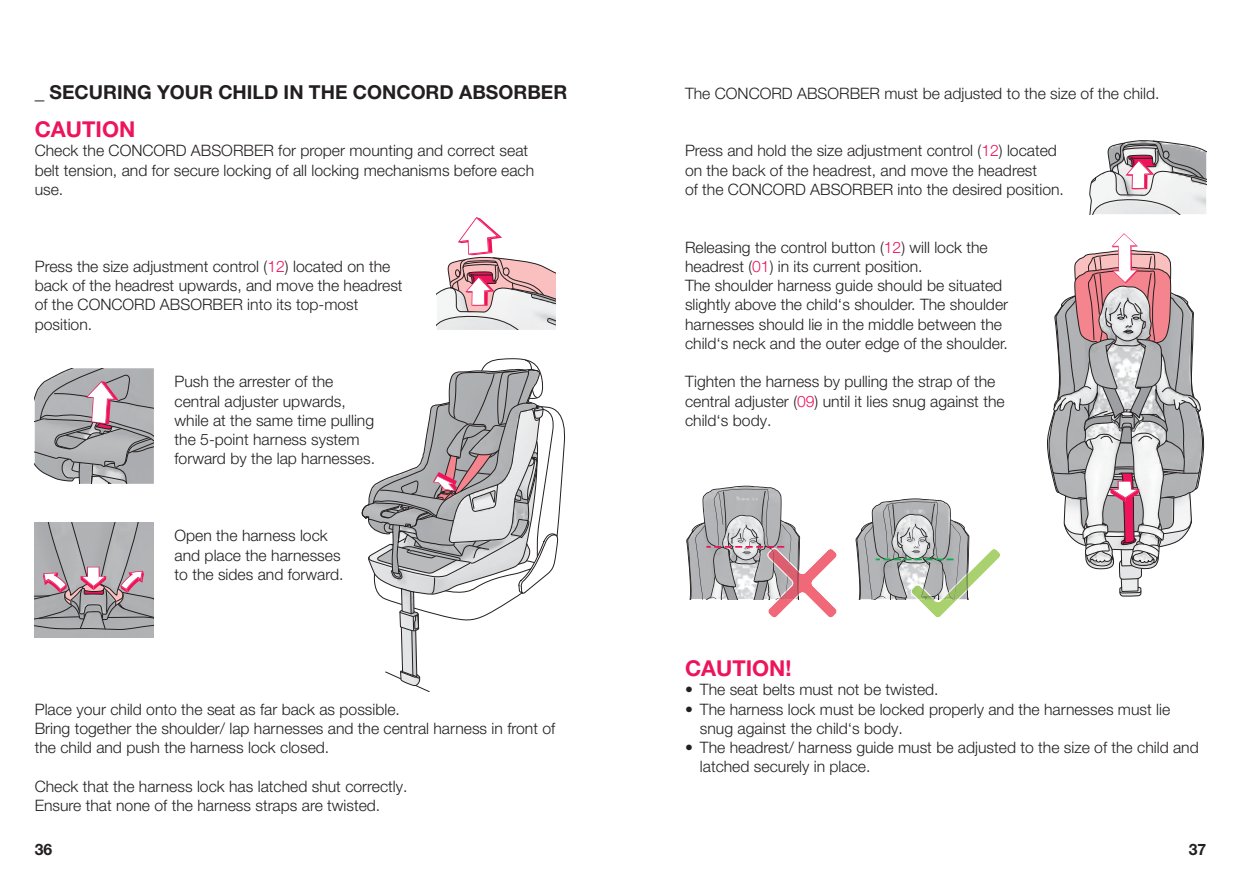
<style>
.page{position:relative;width:1241px;height:893px;background:#fff}
.page>*{position:absolute;margin:0;border:0;box-sizing:border-box;transform-origin:0 0}
.t1{font:700 21.88px "Helvetica Neue LT Pro";color:#ed145b}
.t2{font:700 19.25px "Helvetica Neue LT Pro";color:#231f20}
.t3{font:300 15.75px/19.2px "Helvetica Neue LT Pro";color:#231f20}
.t4{font:700 15.75px "Helvetica Neue LT Pro";color:#231f20}
.s1{color:#ed145b}
</style>
<div class="page">
<svg style="left:1047px;top:233px;width:157px;height:364px"></svg>
<svg style="left:35px;top:368px;width:119px;height:116px;background:#adaaae"></svg>
<svg style="left:437px;top:217px;width:119px;height:113px"></svg>
<svg style="left:362px;top:358px;width:204px;height:334px"></svg>
<svg style="left:686px;top:486px;width:151px;height:132px"></svg>
<svg style="left:855px;top:498px;width:145px;height:120px"></svg>
<svg style="left:35px;top:522px;width:119px;height:116px;background:#aba4a9"></svg>
<svg style="left:1089px;top:140px;width:116px;height:74px"></svg>
<p class="t2" style="left:35px;top:80px;width:534px">_ SECURING YOUR CHILD IN THE CONCORD ABSORBER</p>
<h1 class="t1" style="left:35px;top:116px;width:102px">CAUTION</h1>
<p class="t3" style="left:35px;top:141px;width:501px">Check the CONCORD ABSORBER for proper mounting and correct seat belt tension, and for secure locking of all locking mechanisms before each use.</p>
<p class="t3" style="left:35px;top:256px;width:369px">Press the size adjustment control (<span class="s1">12</span>) located on the back of the headrest upwards, and move the headrest of the CONCORD ABSORBER into its top-most position.</p>
<p class="t3" style="left:174px;top:372px;width:202px">Push the arrester of the central adjuster upwards, while at the same time pulling the 5-point harness system forward by the lap harnesses.</p>
<p class="t3" style="left:174px;top:526px;width:170px">Open the harness lock and place the harnesses to the sides and forward.</p>
<p class="t3" style="left:35px;top:699px;width:522px">Place your child onto the seat as far back as possible.<br>Bring together the shoulder/ lap harnesses and the central harness in front of the child and push the harness lock closed.</p>
<p class="t3" style="left:35px;top:776px;width:374px">Check that the harness lock has latched shut correctly.<br>Ensure that none of the harness straps are twisted.</p>
<p class="t3" style="left:685px;top:83px;width:476px">The CONCORD ABSORBER must be adjusted to the size of the child.</p>
<p class="t3" style="left:685px;top:141px;width:380px">Press and hold the size adjustment control (<span class="s1">12</span>) located on the back of the headrest, and move the headrest<br>of the CONCORD ABSORBER into the desired position.</p>
<p class="t3" style="left:685px;top:237px;width:324px">Releasing the control button (<span class="s1">12</span>) will lock the headrest (<span class="s1">01</span>) in its current position.<br>The shoulder harness guide should be situated slightly above the child‘s shoulder. The shoulder harnesses should lie in the middle between the child‘s neck and the outer edge of the shoulder.</p>
<p class="t3" style="left:685px;top:372px;width:321px">Tighten the harness by pulling the strap of the central adjuster (<span class="s1">09</span>) until it lies snug against the child‘s body.</p>
<h1 class="t1" style="left:685px;top:655px;width:108px">CAUTION!</h1>
<p class="t3" style="left:685px;top:680px;width:255px">• The seat belts must not be twisted.</p>
<p class="t3" style="left:699px;top:699px;width:471px;text-indent:-15px">• The harness lock must be locked properly and the harnesses must lie snug against the child‘s body.</p>
<p class="t3" style="left:699px;top:738px;width:500px;text-indent:-15px">• The headrest/ harness guide must be adjusted to the size of the child and latched securely in place.</p>
<p class="t4" style="left:35px;top:839px;width:19px">36</p>
<p class="t4" style="left:1188px;top:839px;width:19px">37</p>
</div>
